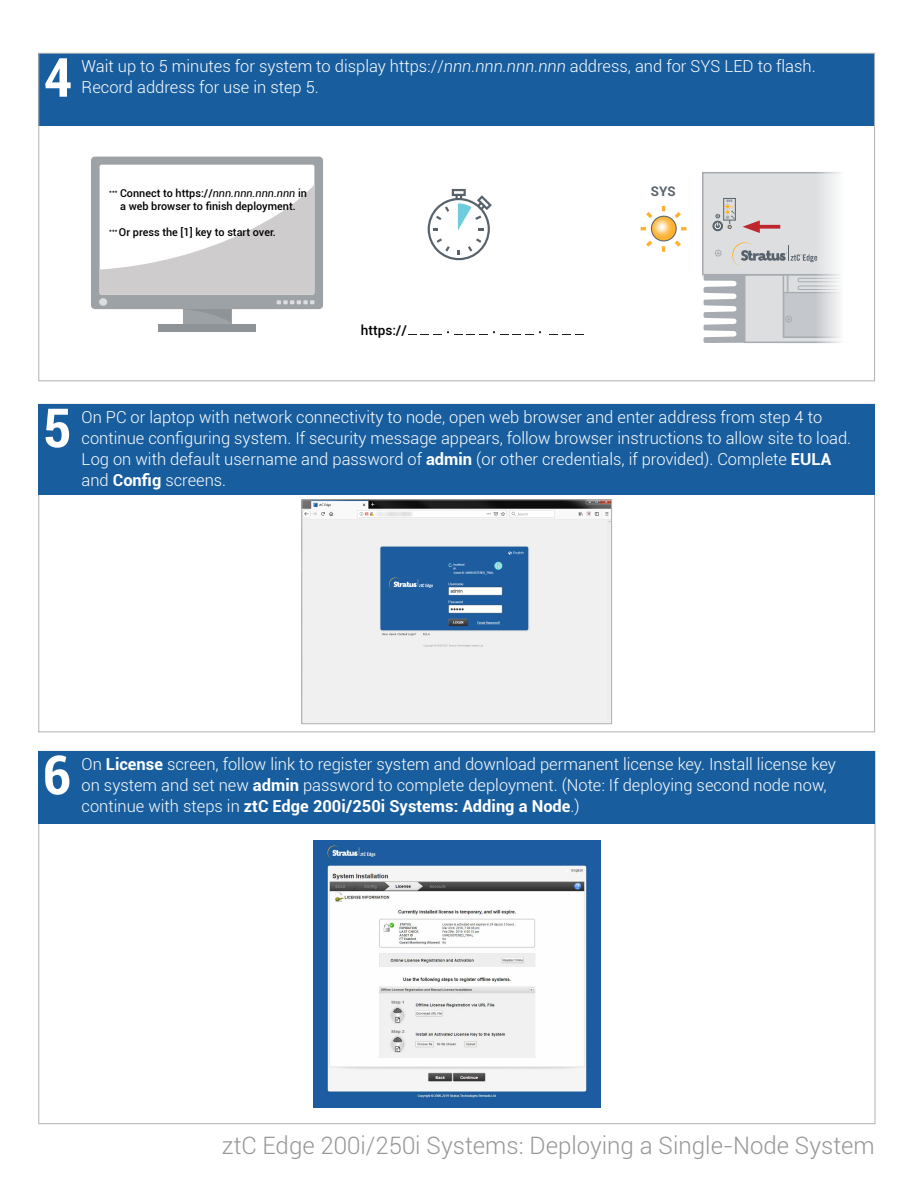
<style>
.page{position:relative;width:918px;height:1188px;background:#fff}
.page>*{position:absolute;margin:0;border:0;box-sizing:border-box;transform-origin:0 0}
.t1{font:700 condensed 54px "Roboto";color:#fff}
.t2{font:300 24px "Roboto";color:#989696}
.t3{font:300 16.5px/21px "Roboto";color:#fff}
.t4{font:500 13.5px "Roboto";color:#000}
.t5{font:700 13.2px "Roboto";color:#57626b}
.t6{font:500 10.8px/13px "Roboto";color:#000;text-align:center}
.t7{font:700 3.3px "Roboto";color:#57626b}
.s1{font-style:italic}
.s2{font-weight:400;font-style:italic}
.s3{font-weight:700}
</style>
<div class="page">
<div style="left:703px;top:173px;width:164px;height:102px;background:#dcdee0"></div>
<div style="left:702px;top:172px;width:166px;height:103px;border:2px solid #a7acb2"></div>
<div style="left:744px;top:274px;width:124px;height:69px;background:#dcdee0;border:2px solid #a7acb2"></div>
<svg style="left:704px;top:275px;width:41px;height:68px"></svg>
<div style="left:784px;top:275px;width:96px;height:62px;background:#c4c7cb"></div>
<div style="left:783px;top:274px;width:98px;height:64px;border:2px solid #a7acb2"></div>
<hr style="left:784px;top:275px;width:3px;height:18px;background:#dcdee0">
<div style="left:783px;top:274px;width:5px;height:19px;border:1px solid #a7acb2"></div>
<div style="left:788px;top:275px;width:79px;height:18px;background:#dcdee0"></div>
<div style="left:787px;top:274px;width:81px;height:19px;border:1px solid #a7acb2"></div>
<svg style="left:786px;top:316px;width:6px;height:6px"></svg>
<svg style="left:732px;top:242px;width:63px;height:23px"></svg>
<svg style="left:715px;top:250px;width:6px;height:6px"></svg>
<svg style="left:795px;top:172px;width:86px;height:171px"></svg>
<div style="left:713px;top:221px;width:10px;height:10px;border:1px solid #57626b;border-radius:50%"></div>
<div style="left:724px;top:198px;width:12px;height:22px;border:1px solid #57626b"></div>
<svg style="left:641px;top:206px;width:45px;height:46px"></svg>
<svg style="left:714px;top:203px;width:21px;height:27px"></svg>
<div style="left:38px;top:53px;width:837px;height:72px;background:#185e9f"></div>
<div style="left:38px;top:404px;width:837px;height:90px;background:#185e9f"></div>
<div style="left:38px;top:751px;width:837px;height:72px;background:#185e9f"></div>
<div style="left:91px;top:157px;width:232px;height:152px;background:#9da2a7;border-radius:4px"></div>
<div style="left:100px;top:165px;width:214px;height:130px;background:#fff;border-radius:2px"></div>
<div style="left:183px;top:309px;width:48px;height:16px;background:#9da2a7"></div>
<div style="left:158px;top:325px;width:98px;height:7px;background:#8e9398"></div>
<svg style="left:100px;top:185px;width:214px;height:137px"></svg>
<div style="left:99px;top:298px;width:8px;height:8px;background:#dcdee0;border-radius:50%"></div>
<img style="left:303px;top:501px;width:307px;height:221px">
<div style="left:301px;top:499px;width:311px;height:225px;border:1px solid #b2b2b2"></div>
<img style="left:313px;top:841px;width:288px;height:267px">
<svg style="left:428px;top:189px;width:64px;height:71px"></svg>
<svg style="left:408px;top:331px;width:133px;height:4px"></svg>
<svg style="left:549px;top:334px;width:35px;height:1px"></svg>
<svg style="left:760px;top:225px;width:20px;height:4px"></svg>
<svg style="left:743px;top:220px;width:17px;height:13px"></svg>
<h1 class="t1" style="left:44px;top:40px;width:30px">4</h1>
<p class="t3" style="left:82px;top:55px;width:736px">Wait up to 5 minutes for system to display https://<span class="s1">nnn.nnn.nnn.nnn</span> address, and for SYS LED to flash.<br>Record address for use in step 5.</p>
<p class="t6" style="left:109px;top:186px;width:199px"><sup>***</sup> Connect to https://<span class="s2">nnn.nnn.nnn.nnn</span> in a web browser to finish deployment.</p>
<p class="t6" style="left:109px;top:225px;width:168px"><sup>***</sup> Or press the [1] key to start over.</p>
<p class="t5" style="left:651px;top:182px;width:26px">SYS</p>
<p class="t7" style="left:727px;top:198px;width:8px">SYS</p>
<p class="t4" style="left:361px;top:320px;width:48px">https://</p>
<h1 class="t1" style="left:43px;top:390px;width:30px">5</h1>
<p class="t3" style="left:82px;top:406px;width:771px">On PC or laptop with network connectivity to node, open web browser and enter address from step 4 to continue configuring system. If security message appears, follow browser instructions to allow site to load.<br>Log on with default username and password of <span class="s3">admin</span> (or other credentials, if provided). Complete <span class="s3">EULA </span>and <span class="s3">Config</span> screens.</p>
<h1 class="t1" style="left:43px;top:737px;width:30px">6</h1>
<p class="t3" style="left:82px;top:753px;width:756px">On <span class="s3">License</span> screen, follow link to register system and download permanent license key. Install license key on system and set new <span class="s3">admin</span> password to complete deployment. (Note: If deploying second node now, continue with steps in <span class="s3">ztC Edge 200i/250i Systems: Adding a Node</span>.)</p>
<h2 class="t2" style="left:222px;top:1129px;width:654px">ztC Edge 200i/250i Systems: Deploying a Single-Node System</h2>
</div>
